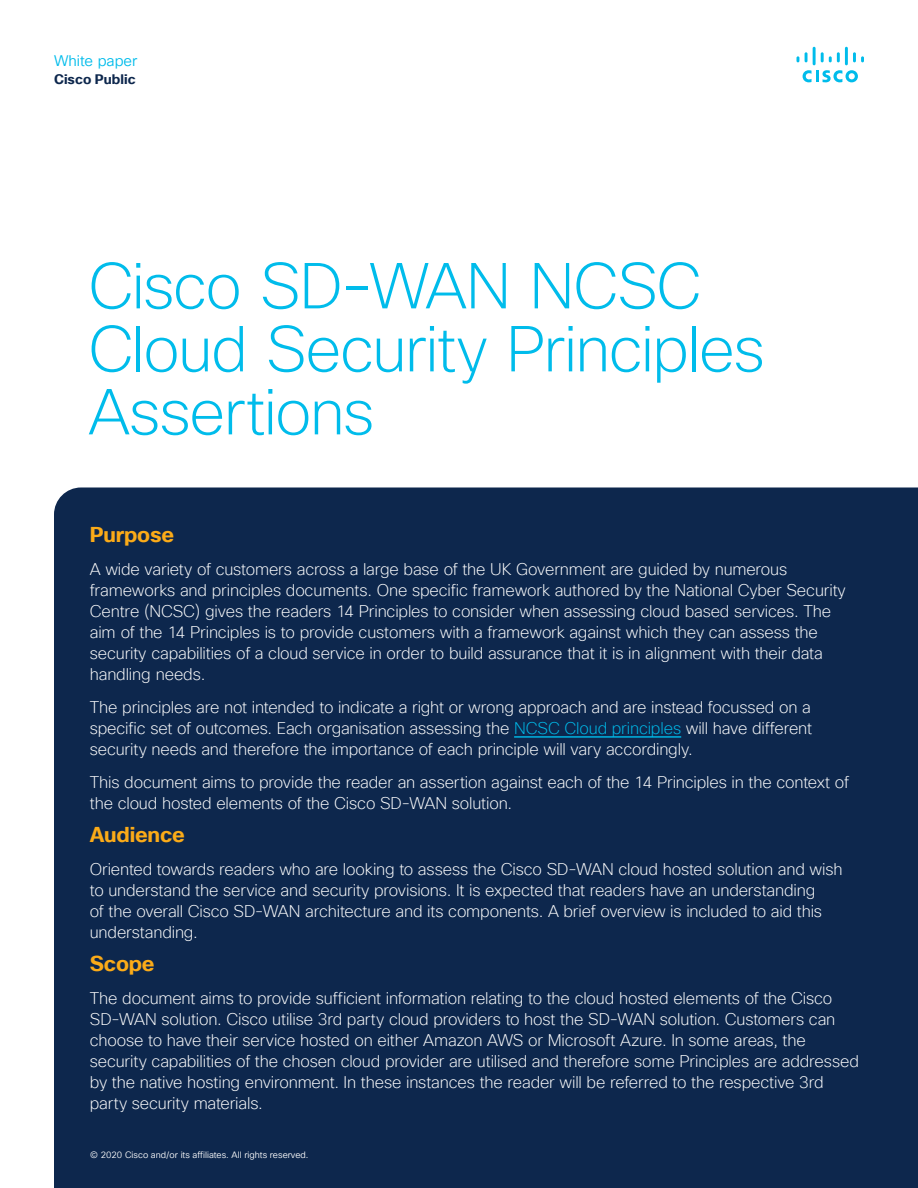
<style>
.page{position:relative;width:918px;height:1188px;background:#fff}
.page>*{position:absolute;margin:0;border:0;box-sizing:border-box;transform-origin:0 0}
.t1{font:200 63px/63px "Cisco Sans TT";letter-spacing:-.025em;color:#00bceb}
.t2{font:700 21px "Cisco Sans TT";letter-spacing:-.01em;color:#fbab18}
.t3{font:200 16.5px/21px "Cisco Sans TT";letter-spacing:-.01em;color:#fff}
.t4{font:15px "Cisco Sans TT Light";color:#00bceb}
.t5{font:700 13.5px "Cisco Sans TT";color:#0d274d}
.t6{font:9px "Cisco Sans TT Light";color:#fff}
.s1{color:#00bceb}
</style>
<div class="page">
<svg style="left:803px;top:70px;width:55px;height:12px"></svg>
<svg style="left:797px;top:56px;width:2px;height:6px"></svg>
<svg style="left:805px;top:52px;width:3px;height:10px"></svg>
<hr style="left:813px;top:47px;width:3px;height:18px;background:#00bceb">
<svg style="left:821px;top:52px;width:19px;height:10px"></svg>
<hr style="left:845px;top:47px;width:3px;height:18px;background:#00bceb">
<svg style="left:853px;top:52px;width:11px;height:10px"></svg>
<div style="left:54px;top:488px;width:864px;height:700px;background:#0d274d"></div>
<hr style="left:514px;top:736px;width:167px;height:2px;background:#00bceb">
<p class="t4" style="left:54px;top:51px;width:85px">White paper</p>
<p class="t5" style="left:54px;top:70px;width:83px">Cisco Public</p>
<h1 class="t1" style="left:88px;top:257px;width:678px">Cisco SD-WAN NCSC<br>Cloud Security Principles<br>Assertions</h1>
<p class="t2" style="left:90px;top:520px;width:86px">Purpose</p>
<p class="t3" style="left:90px;top:559px;width:757px">A wide variety of customers across a large base of the UK Government are guided by numerous frameworks and principles documents. One specific framework authored by the National Cyber Security Centre (NCSC) gives the readers 14 Principles to consider when assessing cloud based services. The aim of the 14 Principles is to provide customers with a framework against which they can assess the security capabilities of a cloud service in order to build assurance that it is in alignment with their data handling needs.</p>
<p class="t3" style="left:90px;top:697px;width:724px;text-align:justify">The principles are not intended to indicate a right or wrong approach and are instead focussed on a specific set of outcomes. Each organisation assessing the <span class="s1">NCSC Cloud principles</span> will have different security needs and therefore the importance of each principle will vary accordingly.</p>
<p class="t3" style="left:90px;top:772px;width:761px">This document aims to provide the reader an assertion against each of the 14 Principles in the context of the cloud hosted elements of the Cisco SD-WAN solution.</p>
<p class="t2" style="left:90px;top:820px;width:97px">Audience</p>
<p class="t3" style="left:90px;top:859px;width:754px">Oriented towards readers who are looking to assess the Cisco SD-WAN cloud hosted solution and wish to understand the service and security provisions. It is expected that readers have an understanding<br>of the overall Cisco SD-WAN architecture and its components. A brief overview is included to aid this understanding.</p>
<p class="t2" style="left:90px;top:949px;width:66px">Scope</p>
<p class="t3" style="left:90px;top:988px;width:771px">The document aims to provide sufficient information relating to the cloud hosted elements of the Cisco SD-WAN solution. Cisco utilise 3rd party cloud providers to host the SD-WAN solution. Customers can choose to have their service hosted on either Amazon AWS or Microsoft Azure. In some areas, the security capabilities of the chosen cloud provider are utilised and therefore some Principles are addressed by the native hosting environment. In these instances the reader will be referred to the respective 3rd party security materials.</p>
<p class="t6" style="left:90px;top:1149px;width:220px">© 2020 Cisco and/or its affiliates. All rights reserved.</p>
</div>
